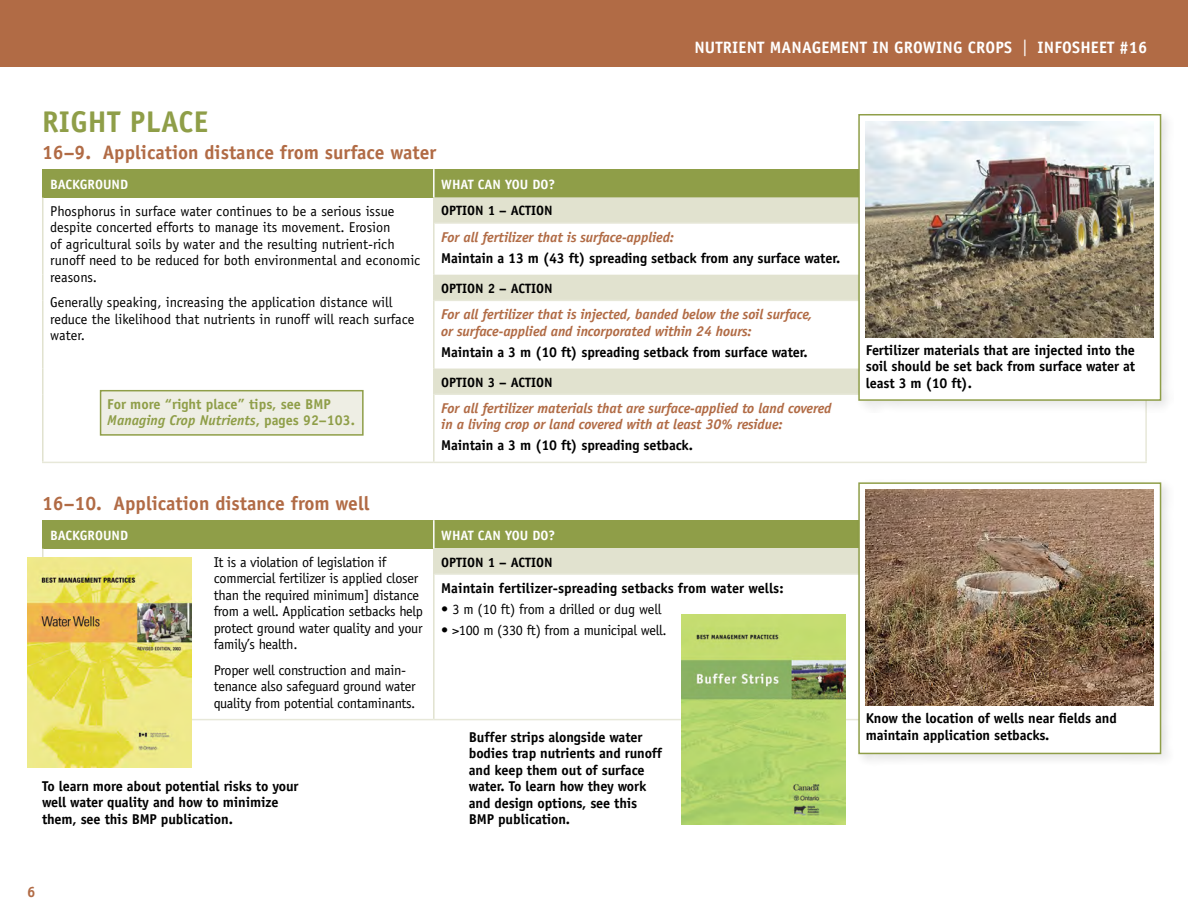
<style>
.page{position:relative;width:1188px;height:918px;background:#fff}
.page>*{position:absolute;margin:0;border:0;box-sizing:border-box;transform-origin:0 0}
.t1{font:700 30px "Officina Sans";letter-spacing:.01em;color:#8f9e48}
.t2{font:700 19.5px "Officina Sans";color:#b16b45}
.t3{font:700 16.5px "Officina Sans";letter-spacing:.01em;color:#fff}
.t4{font:700 15px "Officina Sans";color:#b16b45}
.t5{font:700 14.25px/16.5px "Officina Sans";letter-spacing:-.01em;color:#000}
.t6{font:14.25px/16.5px "Officina Sans";letter-spacing:-.02em;color:#000}
.t7{font:14.25px/16.5px "Officina Sans";color:#000}
.t8{font:italic 700 14.25px/16.5px "Officina Sans";letter-spacing:-.01em;color:#b16b45}
.t9{font:700 14.25px/16.5px "Officina Sans";color:#8f9e48}
.t10{font:700 13.5px "Officina Sans";color:#000}
.t11{font:700 13.5px "Officina Sans";color:#fff}
.s1{font-weight:400}
.s2{font-style:italic}
</style>
<div class="page">
<div style="left:0;top:0;width:1188px;height:68px;background:#b16b45"></div>
<div style="left:43px;top:169px;width:391px;height:28px;background:#8f9e48"></div>
<div style="left:434px;top:169px;width:712px;height:28px;background:#8f9e48"></div>
<svg style="left:435px;top:197px;width:420px;height:196px"></svg>
<hr style="left:433px;top:169px;width:2px;height:28px;background:#fff">
<hr style="left:42px;top:197px;width:2px;height:26px;background:#e1e2cf">
<hr style="left:42px;top:223px;width:2px;height:52px;background:#e1e2cf">
<hr style="left:42px;top:275px;width:2px;height:25px;background:#e1e2cf">
<hr style="left:42px;top:300px;width:2px;height:69px;background:#e1e2cf">
<hr style="left:42px;top:369px;width:2px;height:25px;background:#e1e2cf">
<hr style="left:42px;top:394px;width:2px;height:68px;background:#e1e2cf">
<hr style="left:433px;top:197px;width:2px;height:26px;background:#e1e2cf">
<hr style="left:433px;top:223px;width:2px;height:52px;background:#e1e2cf">
<hr style="left:435px;top:222px;width:712px;height:2px;background:#e7e8d9">
<hr style="left:433px;top:275px;width:2px;height:25px;background:#e1e2cf">
<hr style="left:433px;top:300px;width:2px;height:69px;background:#e1e2cf">
<hr style="left:435px;top:300px;width:712px;height:1px;background:#e7e8d9">
<hr style="left:433px;top:369px;width:2px;height:25px;background:#e1e2cf">
<hr style="left:42px;top:462px;width:392px;height:1px;background:#e7e8d9">
<hr style="left:433px;top:394px;width:2px;height:68px;background:#e1e2cf">
<hr style="left:435px;top:393px;width:712px;height:2px;background:#e7e8d9">
<hr style="left:1145px;top:395px;width:2px;height:67px;background:#e7e8d9">
<hr style="left:434px;top:462px;width:713px;height:1px;background:#e7e8d9">
<hr style="left:42px;top:169px;width:2px;height:28px;background:#8f9e48">
<div style="left:43px;top:520px;width:391px;height:28px;background:#8f9e48"></div>
<div style="left:434px;top:520px;width:712px;height:28px;background:#8f9e48"></div>
<div style="left:434px;top:548px;width:712px;height:26px;background:#e1e2cf"></div>
<hr style="left:433px;top:520px;width:2px;height:28px;background:#fff">
<hr style="left:42px;top:548px;width:2px;height:26px;background:#e1e2cf">
<hr style="left:433px;top:548px;width:2px;height:26px;background:#e1e2cf">
<hr style="left:42px;top:719px;width:392px;height:1px;background:#e7e8d9">
<hr style="left:435px;top:573px;width:712px;height:2px;background:#e7e8d9">
<hr style="left:434px;top:719px;width:713px;height:1px;background:#e7e8d9">
<hr style="left:433px;top:574px;width:2px;height:145px;background:#e1e2cf">
<hr style="left:42px;top:520px;width:2px;height:28px;background:#8f9e48">
<div style="left:855px;top:111px;width:319px;height:302px;background:#000;opacity:.1"></div>
<div style="left:858px;top:114px;width:303px;height:287px;background:#fff;border:2px solid #8f9e48"></div>
<img style="left:866px;top:122px;width:288px;height:216px">
<div style="left:855px;top:479px;width:319px;height:287px;background:#000;opacity:.1"></div>
<div style="left:858px;top:482px;width:303px;height:272px;background:#fff;border:2px solid #8f9e48"></div>
<img style="left:866px;top:490px;width:288px;height:216px">
<img style="left:27px;top:557px;width:165px;height:211px">
<img style="left:681px;top:614px;width:165px;height:211px">
<div style="left:101px;top:391px;width:262px;height:44px;background:#eeeee4"></div>
<div style="left:100px;top:390px;width:264px;height:46px;border:2px solid #8f9e48"></div>
<p class="t3" style="left:694px;top:38px;width:455px">NUTRIENT MANAGEMENT IN GROWING CROPS <span class="s1">|</span> INFOSHEET #16</p>
<h1 class="t1" style="left:42px;top:103px;width:168px">RIGHT PLACE</h1>
<h2 class="t2" style="left:42px;top:140px;width:396px">16–9. Application distance from surface water</h2>
<p class="t11" style="left:50px;top:176px;width:79px">BACKGROUND</p>
<p class="t11" style="left:441px;top:176px;width:115px">WHAT CAN YOU DO?</p>
<p class="t7" style="left:50px;top:203px;width:371px">Phosphorus in surface water continues to be a serious issue despite concerted efforts to manage its movement. Erosion<br>of agricultural soils by water and the resulting nutrient-rich runoff need to be reduced for both environmental and economic reasons.</p>
<p class="t7" style="left:50px;top:294px;width:366px">Generally speaking, increasing the application distance will reduce the likelihood that nutrients in runoff will reach surface water.</p>
<p class="t10" style="left:441px;top:202px;width:113px">OPTION 1 – ACTION</p>
<p class="t8" style="left:441px;top:229px;width:234px">For all fertilizer that is surface-applied:</p>
<p class="t5" style="left:441px;top:249px;width:401px">Maintain a 13 m (43 ft) spreading setback from any surface water.</p>
<p class="t10" style="left:441px;top:280px;width:113px">OPTION 2 – ACTION</p>
<p class="t8" style="left:441px;top:306px;width:373px">For all fertilizer that is injected, banded below the soil surface, or surface-applied and incorporated within 24 hours:</p>
<p class="t5" style="left:441px;top:343px;width:368px">Maintain a 3 m (10 ft) spreading setback from surface water.</p>
<p class="t10" style="left:441px;top:374px;width:113px">OPTION 3 – ACTION</p>
<p class="t8" style="left:441px;top:400px;width:392px">For all fertilizer materials that are surface-applied to land covered in a living crop or land covered with at least 30% residue:</p>
<p class="t5" style="left:441px;top:437px;width:253px">Maintain a 3 m (10 ft) spreading setback.</p>
<p class="t9" style="left:107px;top:395px;width:249px">For more “right place” tips, see BMP<br><span class="s2">Managing Crop Nutrients</span>, pages 92–103.</p>
<h2 class="t2" style="left:42px;top:491px;width:329px">16–10. Application distance from well</h2>
<p class="t11" style="left:50px;top:527px;width:79px">BACKGROUND</p>
<p class="t11" style="left:441px;top:527px;width:115px">WHAT CAN YOU DO?</p>
<p class="t6" style="left:214px;top:554px;width:211px">It is a violation of legislation if commercial fertilizer is applied closer than the required minimum] distance from a well. Application setbacks help protect ground water quality and your family’s health.</p>
<p class="t6" style="left:214px;top:662px;width:204px">Proper well construction and main&shy;tenance also safeguard ground water quality from potential contaminants.</p>
<p class="t10" style="left:441px;top:554px;width:113px">OPTION 1 – ACTION</p>
<p class="t5" style="left:441px;top:579px;width:344px">Maintain fertilizer-spreading setbacks from water wells:</p>
<p class="t6" style="left:441px;top:601px;width:222px">• 3 m (10 ft) from a drilled or dug well</p>
<p class="t6" style="left:441px;top:622px;width:227px">• &gt;100 m (330 ft) from a municipal well.</p>
<p class="t5" style="left:866px;top:341px;width:271px;text-align:justify">Fertilizer materials that are injected into the soil should be set back from surface water at least 3 m (10 ft).</p>
<p class="t5" style="left:866px;top:710px;width:253px">Know the location of wells near fields and</p>
<p class="t5" style="left:42px;top:778px;width:258px">To learn more about potential risks to your well water quality and how to minimize them, see this BMP publication.</p>
<p class="t4" style="left:27px;top:882px;width:10px">6</p>
<p class="t5" style="left:469px;top:728px;width:175px">Buffer strips alongside water</p>
<p class="t5" style="left:866px;top:726px;width:185px">maintain application setbacks.</p>
<p class="t5" style="left:469px;top:745px;width:195px">bodies trap nutrients and runoff and keep them out of surface water. To learn how they work and design options, see this<br>BMP publication.</p>
</div>
